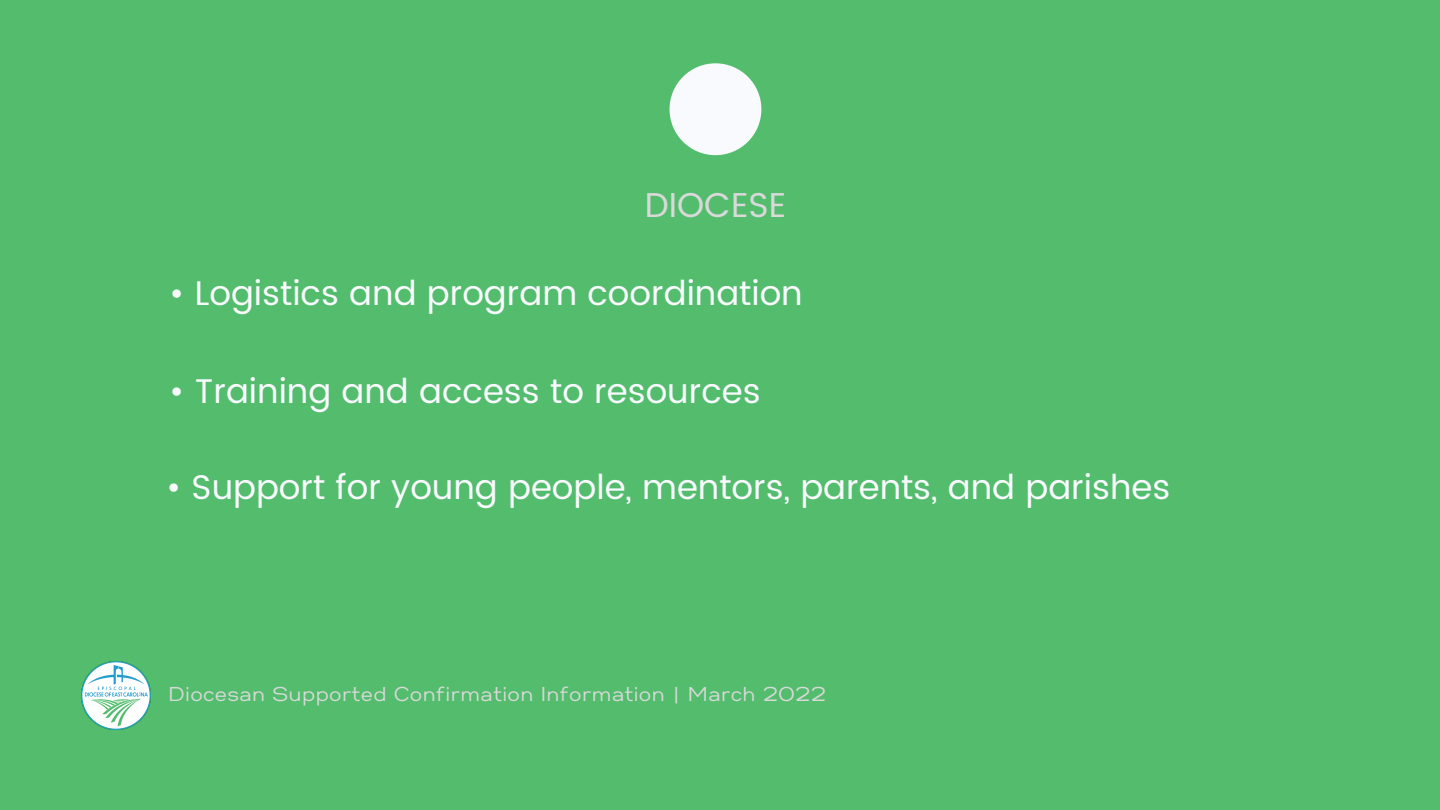
<style>
.page{position:relative;width:1440px;height:810px;background:#53bd6d}
.page>*{position:absolute;margin:0;border:0;box-sizing:border-box;transform-origin:0 0}
.t1{font:34.5px "Poppins";color:#d9d9d9}
.t2{font:34.2px "Poppins";color:#f9fafd}
.t3{font:20px "Gabriel Sans";letter-spacing:.02em;color:#d9d9d9}
</style>
<div class="page">
<img style="left:81px;top:662px;width:70px;height:67px">
<div style="left:670px;top:63px;width:91px;height:92px;background:#f9fafd;border-radius:50%"></div>
<p class="t1" style="left:645px;top:185px;width:143px">DIOCESE</p>
<p class="t2" style="left:169px;top:274px;width:635px">• Logistics and program coordination</p>
<p class="t2" style="left:169px;top:371px;width:593px">• Training and access to resources</p>
<p class="t2" style="left:166px;top:468px;width:1006px">• Support for young people, mentors, parents, and parishes</p>
<p class="t3" style="left:169px;top:685px;width:658px">Diocesan Supported Confirmation Information | March 2022</p>
</div>
